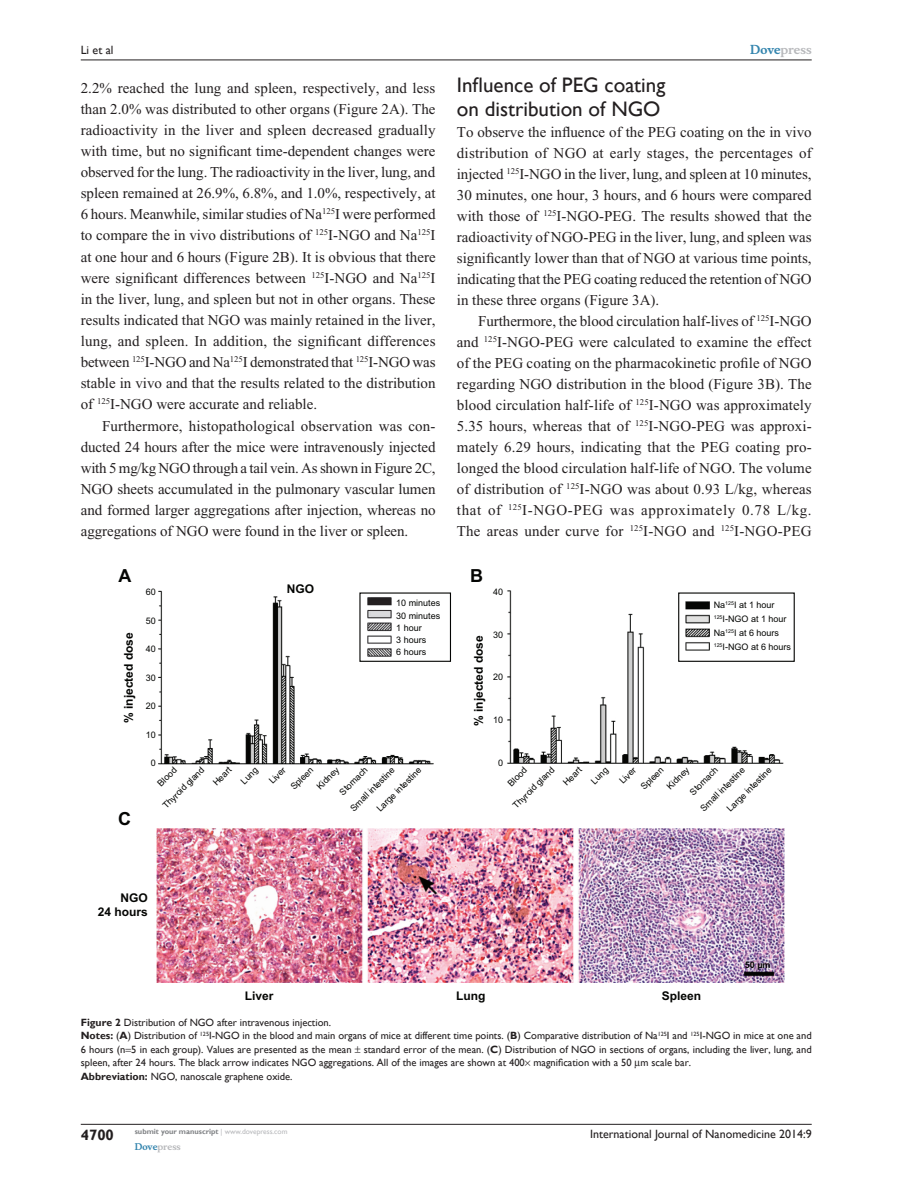
<style>
.page{position:relative;width:918px;height:1188px;background:#fff}
.page>*{position:absolute;margin:0;border:0;box-sizing:border-box;transform-origin:0 0}
.H2-2li{font:21px/24px "Gill Sans";color:#231f20}
.t1{font:700 18px "Arial";color:#040503}
.TxF{font:15px/21.1px "Times New Roman";color:#231f20;text-align:justify}
.Tx{font:15px/21px "Times New Roman";letter-spacing:.005em;color:#231f20;text-align:justify}
.t2{font:700 15px "Gill Sans";color:#231f20}
.t3{font:700 12px/14.4px "Arial";color:#040503;text-align:right}
.t4{font:12px "Gill Sans";color:#231f20}
.t5{font:700 12px "Musee";color:#b8b9bc}
.FigSNRI{font:10.5px/13.5px "Gill Sans";color:#231f20;text-align:justify}
.FigC{font:10.5px "Gill Sans";color:#231f20}
.t6{font:9px/12.3px "Arial";color:#040503}
.t7{font:700 9px "Musee";color:#b8b9bc}
.t8{font:700 9px "Arial";color:#040503}
.t9{font:700 7.5px "Gill Sans";color:#808285}
.s1{color:#3485ae}
.s2{font-weight:700}
.s3{font-weight:400;color:#b8b9bc}
</style>
<div class="page">
<hr style="left:81px;top:1124px;width:731px;height:1px;background:#231f20">
<hr style="left:81px;top:60px;width:731px;height:1px;background:#231f20">
<img style="left:157px;top:828px;width:628px;height:155px">
<img style="left:158px;top:591px;width:276px;height:173px">
<img style="left:367px;top:597px;width:25px;height:59px">
<div style="left:359px;top:592px;width:92px;height:70px;border:1px solid #040503"></div>
<img style="left:507px;top:591px;width:276px;height:172px">
<img style="left:686px;top:601px;width:24px;height:49px">
<div style="left:678px;top:592px;width:117px;height:70px;border:1px solid #040503"></div>
<p class="t4" style="left:81px;top:43px;width:34px">Li et al</p>
<p class="TxF" style="left:81px;top:77px;width:356px">2.2% reached the lung and spleen, respectively, and less than 2.0% was distributed to other organs (Figure 2A). The radioactivity in the liver and spleen decreased gradually with time, but no significant time-dependent changes were observed for the lung. The radioactivity in the liver, lung, and spleen remained at 26.9%, 6.8%, and 1.0%, respectively, at 6 hours. Meanwhile, similar studies of Na<sup>125</sup>I were performed to compare the in vivo distributions of <sup>125</sup>I-NGO and Na<sup>125</sup>I at one hour and 6 hours (Figure 2B). It is obvious that there were significant differences between <sup>125</sup>I-NGO and Na<sup>125</sup>I in the liver, lung, and spleen but not in other organs. These results indicated that NGO was mainly retained in the liver, lung, and spleen. In addition, the significant differences between <sup>125</sup>I-NGO and Na<sup>125</sup>I demonstrated that <sup>125</sup>I-NGO was stable in vivo and that the results related to the distribution of <sup>125</sup>I-NGO were accurate and reliable.</p>
<p class="Tx" style="left:81px;top:415px;width:356px;text-indent:21px">Furthermore, histopathological observation was con&shy;ducted 24 hours after the mice were intravenously injected with 5 mg/kg NGO through a tail vein. As shown in Figure 2C, NGO sheets accumulated in the pulmonary vascular lumen and formed larger aggregations after injection, whereas no aggregations of NGO were found in the liver or spleen.</p>
<p class="t1" style="left:118px;top:564px;width:14px">A</p>
<p class="t3" style="left:122px;top:723px;width:92px;rotate:-90deg">% injected dose</p>
<p class="t1" style="left:118px;top:807px;width:14px">C</p>
<p class="t3" style="left:287px;top:582px;width:29px">NGO</p>
<p class="t6" style="left:146px;top:586px;width:12px">60</p>
<p class="t6" style="left:146px;top:614px;width:12px">50</p>
<p class="t6" style="left:146px;top:643px;width:12px">40</p>
<p class="t6" style="left:146px;top:671px;width:12px">30</p>
<p class="t6" style="left:146px;top:700px;width:12px">20</p>
<p class="t6" style="left:146px;top:728px;width:12px">10</p>
<p class="t6" style="left:151px;top:757px;width:7px">0</p>
<p class="t6" style="left:396px;top:597px;width:46px">10 minutes<br>30 minutes<br>1 hour<br>3 hours<br>6 hours</p>
<p class="t6" style="left:160px;top:803px;width:56px;rotate:-45deg">Thyroid gland</p>
<p class="t6" style="left:210px;top:780px;width:24px;rotate:-45deg">Heart</p>
<p class="t6" style="left:238px;top:778px;width:22px;rotate:-45deg">Lung</p>
<p class="t6" style="left:272px;top:768px;width:30px;line-height:19.4px;text-indent:-11px;rotate:-45deg">Liver<br>Spleen</p>
<p class="t6" style="left:314px;top:784px;width:29px;rotate:-45deg">Kidney</p>
<p class="t6" style="left:337px;top:789px;width:37px;rotate:-45deg">Stomach</p>
<p class="t6" style="left:155px;top:780px;width:25px;rotate:-45deg">Blood</p>
<p class="t6" style="left:348px;top:805px;width:60px;rotate:-45deg">Small intestine</p>
<p class="t6" style="left:374px;top:806px;width:61px;rotate:-45deg">Large intestine</p>
<p class="t5" style="left:750px;top:43px;width:63px"><span class="s1">Dove</span>press</p>
<p class="H2-2li" style="left:457px;top:74px;width:210px">Influence of PEG coating on distribution of NGO</p>
<p class="TxF" style="left:457px;top:122px;width:356px">To observe the influence of the PEG coating on the in vivo distribution of NGO at early stages, the percentages of injected <sup>125</sup>I-NGO in the liver, lung, and spleen at 10 minutes, 30 minutes, one hour, 3 hours, and 6 hours were compared with those of <sup>125</sup>I-NGO-PEG. The results showed that the radioactivity of NGO-PEG in the liver, lung, and spleen was significantly lower than that of NGO at various time points, indicating that the PEG coating reduced the retention of NGO in these three organs (Figure 3A).</p>
<p class="Tx" style="left:457px;top:311px;width:356px;text-indent:21px">Furthermore, the blood circulation half-lives of <sup>125</sup>I-NGO and <sup>125</sup>I-NGO-PEG were calculated to examine the effect of the PEG coating on the pharmacokinetic profile of NGO regarding NGO distribution in the blood (Figure 3B). The blood circulation half-life of <sup>125</sup>I-NGO was approximately 5.35 hours, whereas that of <sup>125</sup>I-NGO-PEG was approxi&shy;mately 6.29 hours, indicating that the PEG coating pro&shy;longed the blood circulation half-life of NGO. The volume of distribution of <sup>125</sup>I-NGO was about 0.93 L/kg, whereas that of <sup>125</sup>I-NGO-PEG was approximately 0.78 L/kg.<br>The areas under curve for <sup>125</sup>I-NGO and <sup>125</sup>I-NGO-PEG</p>
<p class="t1" style="left:470px;top:564px;width:14px">B</p>
<p class="t3" style="left:472px;top:726px;width:92px;rotate:-90deg">% injected dose</p>
<p class="t6" style="left:493px;top:586px;width:12px">40</p>
<p class="t6" style="left:493px;top:629px;width:12px">30</p>
<p class="t6" style="left:493px;top:671px;width:12px">20</p>
<p class="t6" style="left:493px;top:714px;width:12px">10</p>
<p class="t6" style="left:498px;top:757px;width:7px">0</p>
<p class="t6" style="left:714px;top:599px;width:62px">Na<sup>125</sup>I at 1 hour</p>
<p class="t6" style="left:714px;top:626px;width:79px;line-height:14.1px">Na<sup>125</sup>I at 6 hours<br><sup>125</sup>I-NGO at 6 hours</p>
<p class="t6" style="left:714px;top:613px;width:74px"><sup>125</sup>I-NGO at 1 hour</p>
<p class="t6" style="left:510px;top:803px;width:56px;rotate:-45deg">Thyroid gland</p>
<p class="t6" style="left:560px;top:780px;width:24px;rotate:-45deg">Heart</p>
<p class="t6" style="left:588px;top:778px;width:22px;rotate:-45deg">Lung</p>
<p class="t6" style="left:622px;top:768px;width:30px;line-height:19.4px;text-indent:-11px;rotate:-45deg">Liver<br>Spleen</p>
<p class="t6" style="left:664px;top:784px;width:29px;rotate:-45deg">Kidney</p>
<p class="t6" style="left:687px;top:789px;width:37px;rotate:-45deg">Stomach</p>
<p class="t6" style="left:505px;top:780px;width:25px;rotate:-45deg">Blood</p>
<p class="t6" style="left:698px;top:805px;width:60px;rotate:-45deg">Small intestine</p>
<p class="t6" style="left:724px;top:806px;width:61px;rotate:-45deg">Large intestine</p>
<p class="t3" style="left:98px;top:891px;width:52px">NGO<br>24 hours</p>
<p class="t8" style="left:745px;top:958px;width:27px">50 µm</p>
<p class="t3" style="left:245px;top:989px;width:30px">Liver</p>
<p class="t3" style="left:456px;top:989px;width:31px">Lung</p>
<p class="t3" style="left:662px;top:989px;width:41px">Spleen</p>
<p class="FigC" style="left:81px;top:1016px;width:252px"><span class="s2">Figure 2</span> Distribution of NGO after intravenous injection.</p>
<p class="FigSNRI" style="left:81px;top:1029px;width:732px"><span class="s2">Notes:</span> (<span class="s2">A</span>) Distribution of <sup>125</sup>I-NGO in the blood and main organs of mice at different time points. (<span class="s2">B</span>) Comparative distribution of Na<sup>125</sup>I and <sup>125</sup>I-NGO in mice at one and 6 hours (n 5 in each group). Values are presented as the mean standard error of the mean. (<span class="s2">C</span>) Distribution of NGO in sections of organs, including the liver, lung, and spleen, after 24 hours. The black arrow indicates NGO aggregations. All of the images are shown at 400 magnification with a 50 m scale bar.</p>
<p class="FigSNRI" style="left:81px;top:1069px;width:213px"><span class="s2">Abbreviation:</span> NGO, nanoscale graphene oxide.</p>
<p class="t2" style="left:81px;top:1126px;width:35px">4700</p>
<p class="t9" style="left:135px;top:1127px;width:154px">submit your manuscript <span class="s3">| www.dovepress.com</span></p>
<p class="t7" style="left:135px;top:1141px;width:48px"><span class="s1">Dove</span>press</p>
<p class="t4" style="left:590px;top:1127px;width:223px">International Journal of Nanomedicine 2014:9</p>
</div>
